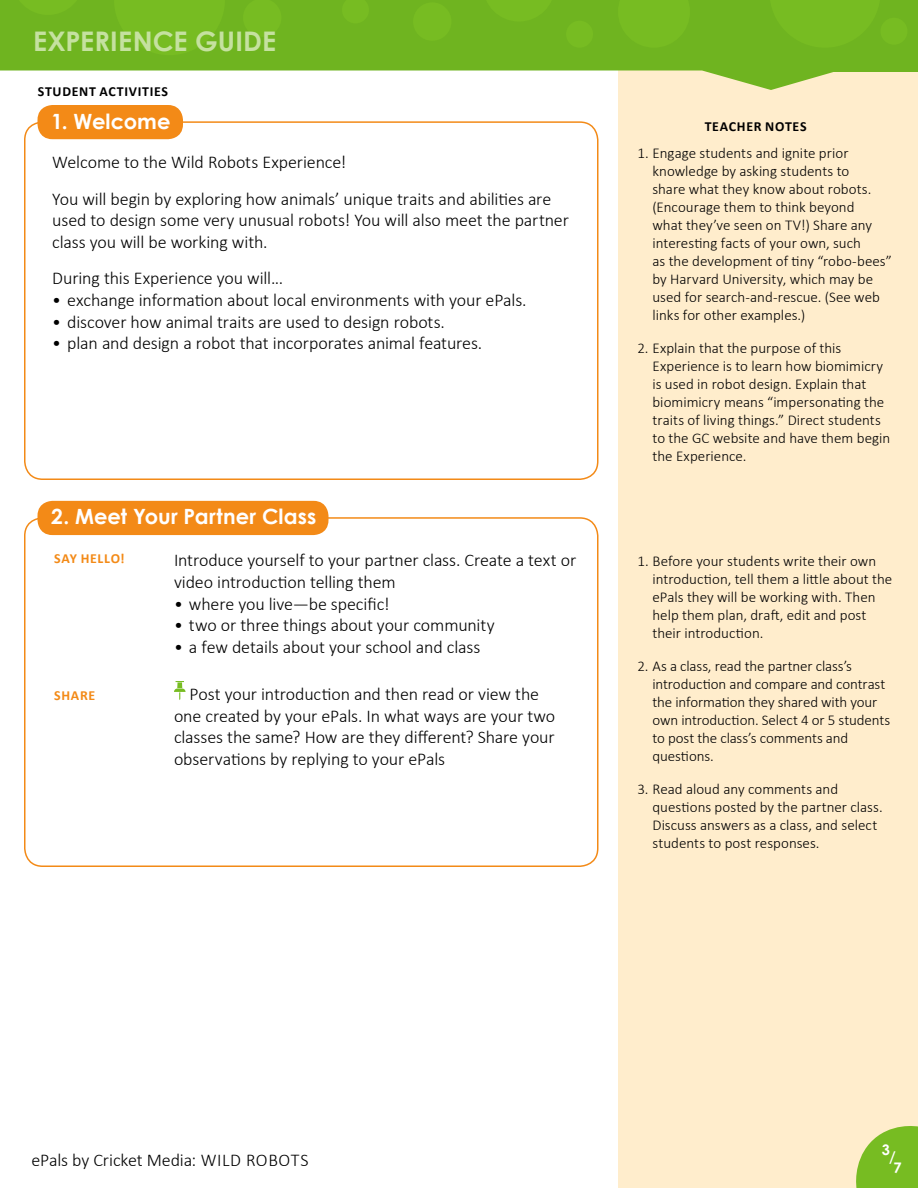
<style>
.page{position:relative;width:918px;height:1188px;background:#fff}
.page>*{position:absolute;margin:0;border:0;box-sizing:border-box;transform-origin:0 0}
.t1{font:700 27px "Century Gothic";letter-spacing:.005em;color:#c5e1a0}
.t2{font:700 21px "Century Gothic";letter-spacing:.005em;color:#fff}
.body_text{font:300 18px/21.6px "Calibri";letter-spacing:-.01em;color:#000}
.body_text__bullets{font:300 18px "Calibri";letter-spacing:-.01em;color:#000}
.instruction_tips{font:300 15px/18px "Calibri";color:#000}
.t3{font:700 14.55px/10.5px "Century Gothic";color:#fff;text-align:center}
.heading{font:700 13.8px "Calibri";letter-spacing:.05em;color:#000}
.heading-2{font:700 13.8px "Calibri";letter-spacing:.05em;color:#f38a17}
</style>
<div class="page">
<div style="left:24px;top:121px;width:574px;height:359px;border:2px solid #f38a17;border-radius:18px"></div>
<div style="left:38px;top:105px;width:145px;height:34px;background:#f38a17;border-radius:15px"></div>
<div style="left:24px;top:517px;width:574px;height:350px;border:2px solid #f38a17;border-radius:18px"></div>
<div style="left:38px;top:501px;width:290px;height:34px;background:#f38a17;border-radius:15px"></div>
<div style="left:618px;top:14px;width:300px;height:1174px;background:#ffedcc"></div>
<svg style="left:0;top:0;width:918px;height:90px;fill:#6fb420"></svg>
<svg style="left:12px;top:0;width:72px;height:15px"></svg>
<div style="left:483px;top:0;width:72px;height:22px;background:#77bc22"></div>
<div style="left:618px;top:0;width:72px;height:48px;background:#77bc22"></div>
<div style="left:114px;top:0;width:111px;height:55px;background:#77bc22"></div>
<div style="left:770px;top:0;width:110px;height:48px;background:#77bc22"></div>
<svg style="left:243px;top:0;width:38px;height:37px"></svg>
<div style="left:413px;top:2px;width:38px;height:39px;background:#77bc22;border-radius:50%"></div>
<svg style="left:342px;top:0;width:27px;height:23px"></svg>
<div style="left:566px;top:21px;width:27px;height:27px;background:#77bc22;border-radius:50%"></div>
<div style="left:880px;top:18px;width:28px;height:27px;background:#77bc22;border-radius:50%"></div>
<svg style="left:856px;top:1126px;width:62px;height:62px"></svg>
<svg style="left:174px;top:681px;width:12px;height:19px"></svg>
<h1 class="t1" style="left:33px;top:24px;width:245px">EXPERIENCE GUIDE</h1>
<p class="heading" style="left:38px;top:83px;width:132px">STUDENT ACTIVITIES</p>
<p class="t2" style="left:51px;top:108px;width:121px">1. Welcome</p>
<p class="body_text" style="left:52px;top:150px;width:296px">Welcome to the Wild Robots Experience!</p>
<p class="body_text" style="left:52px;top:187px;width:518px">You will begin by exploring how animals’ unique traits and abilities are used to design some very unusual robots! You will also meet the partner class you will be working with.</p>
<p class="body_text__bullets" style="left:52px;top:267px;width:233px">During this Experience you will...</p>
<p class="body_text__bullets" style="left:52px;top:289px;width:476px">• exchange information about local environments with your ePals.</p>
<p class="body_text__bullets" style="left:52px;top:310px;width:394px">• discover how animal traits are used to design robots.</p>
<p class="body_text__bullets" style="left:52px;top:332px;width:432px">• plan and design a robot that incorporates animal features.</p>
<p class="t2" style="left:51px;top:504px;width:267px">2. Meet Your Partner Class</p>
<p class="heading-2" style="left:54px;top:550px;width:72px">SAY HELLO!</p>
<p class="body_text" style="left:174px;top:549px;width:404px">Introduce yourself to your partner class. Create a text or video introduction telling them</p>
<p class="body_text__bullets" style="left:174px;top:592px;width:217px">• where you live—be specific!</p>
<p class="body_text__bullets" style="left:174px;top:614px;width:322px">• two or three things about your community</p>
<p class="body_text__bullets" style="left:174px;top:636px;width:308px">• a few details about your school and class</p>
<p class="body_text" style="left:174px;top:683px;width:383px;text-indent:16px">Post your introduction and then read or view the one created by your ePals. In what ways are your two classes the same? How are they different? Share your observations by replying to your ePals</p>
<p class="heading-2" style="left:54px;top:687px;width:43px">SHARE</p>
<p class="heading" style="left:705px;top:117px;width:103px">TEACHER NOTES</p>
<p class="instruction_tips" style="left:652px;top:144px;width:241px;text-indent:-15px">1. Engage students and ignite prior knowledge by asking students to<br>share what they know about robots. (Encourage them to think beyond<br>what they’ve seen on TV!) Share any interesting facts of your own, such<br>as the development of tiny “robo-bees” by Harvard University, which may be used for search-and-rescue. (See web links for other examples.)</p>
<p class="instruction_tips" style="left:652px;top:339px;width:239px;text-indent:-15px">2. Explain that the purpose of this Experience is to learn how biomimicry is used in robot design. Explain that biomimicry means “impersonating the traits of living things.” Direct students to the GC website and have them begin the Experience.</p>
<p class="instruction_tips" style="left:652px;top:551px;width:241px;text-indent:-15px">1. Before your students write their own introduction, tell them a little about the ePals they will be working with. Then help them plan, draft, edit and post their introduction.</p>
<p class="instruction_tips" style="left:652px;top:656px;width:239px;text-indent:-15px">2. As a class, read the partner class’s introduction and compare and contrast the information they shared with your own introduction. Select 4 or 5 students to post the class’s comments and questions.</p>
<p class="instruction_tips" style="left:652px;top:779px;width:232px;text-indent:-15px">3. Read aloud any comments and questions posted by the partner class.<br>Discuss answers as a class, and select students to post responses.</p>
<p class="body_text" style="left:32px;top:1148px;width:279px">ePals by Cricket Media: WILD ROBOTS</p>
<p class="t3" style="left:882px;top:1145px;width:10px">3</p>
<p class="t3" style="left:889px;top:1152px;width:14px">/<br>7</p>
</div>
